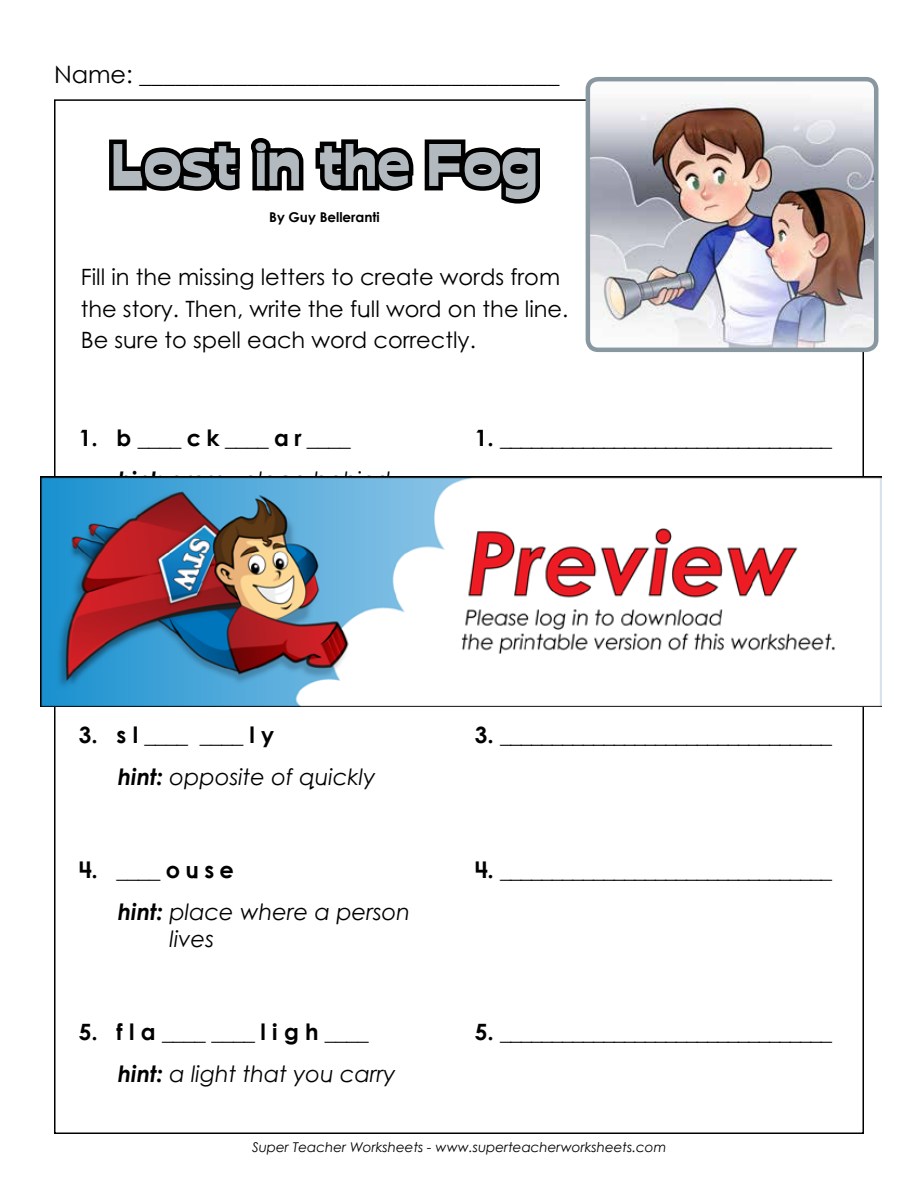
<style>
.page{position:relative;width:918px;height:1188px;background:#fff}
.page>*{position:absolute;margin:0;border:0;box-sizing:border-box;transform-origin:0 0}
.t1{font:60px "Cuckoo";color:#b2babf}
.t2{font:24px "Century Gothic 2";color:#000}
.t3{font:700 22.5px "Century STW4";color:#000}
.t4{font:22.5px/31.5px "Century STW4";color:#000}
.t5{font:italic 22.5px/27px "Century STW4";color:#000}
.t6{font:italic 13.5px "Century Gothic 2";color:#000}
.t7{font:700 13.5px "Century STW3";color:#000}
.s1{font-weight:700}
</style>
<div class="page">
<svg style="left:109px;top:138px;width:431px;height:66px"></svg>
<img style="left:588px;top:79px;width:288px;height:271px">
<div style="left:586px;top:77px;width:292px;height:275px;border:4px solid #8998a0;border-radius:10px"></div>
<img style="left:41px;top:477px;width:840px;height:229px">
<p class="t2" style="left:54px;top:57px;width:507px">Name: ___________________________________</p>
<h1 class="t1" style="left:111px;top:133px;width:428px">Lost in the Fog</h1>
<p class="t7" style="left:269px;top:206px;width:112px">By Guy Belleranti</p>
<p class="t4" style="left:81px;top:261px;width:489px">Fill in the missing letters to create words from the story. Then, write the full word on the line.<br>Be sure to spell each word correctly.</p>
<p class="t3" style="left:79px;top:421px;width:273px">1. b ____ c k ____ a r ____</p>
<p class="t3" style="left:475px;top:421px;width:359px">1. ________________________________</p>
<p class="t3" style="left:79px;top:718px;width:197px">3. s l ____ ____ l y</p>
<p class="t3" style="left:475px;top:718px;width:359px">3. ________________________________</p>
<p class="t5" style="left:118px;top:763px;width:259px"><span class="s1">hint:</span> opposite of quickly</p>
<p class="t3" style="left:79px;top:853px;width:157px">4. ____ o u s e</p>
<p class="t3" style="left:475px;top:853px;width:359px">4. ________________________________</p>
<p class="t5" style="left:170px;top:898px;width:242px;text-indent:-52px"><span class="s1">hint:</span> place where a person lives</p>
<p class="t3" style="left:79px;top:1015px;width:291px">5. f l a ____ ____ l i g h ____</p>
<p class="t3" style="left:475px;top:1015px;width:359px">5. ________________________________</p>
<p class="t5" style="left:118px;top:1060px;width:279px"><span class="s1">hint:</span> a light that you carry</p>
<p class="t6" style="left:252px;top:1137px;width:416px">Super Teacher Worksheets - www.superteacherworksheets.com</p>
</div>
